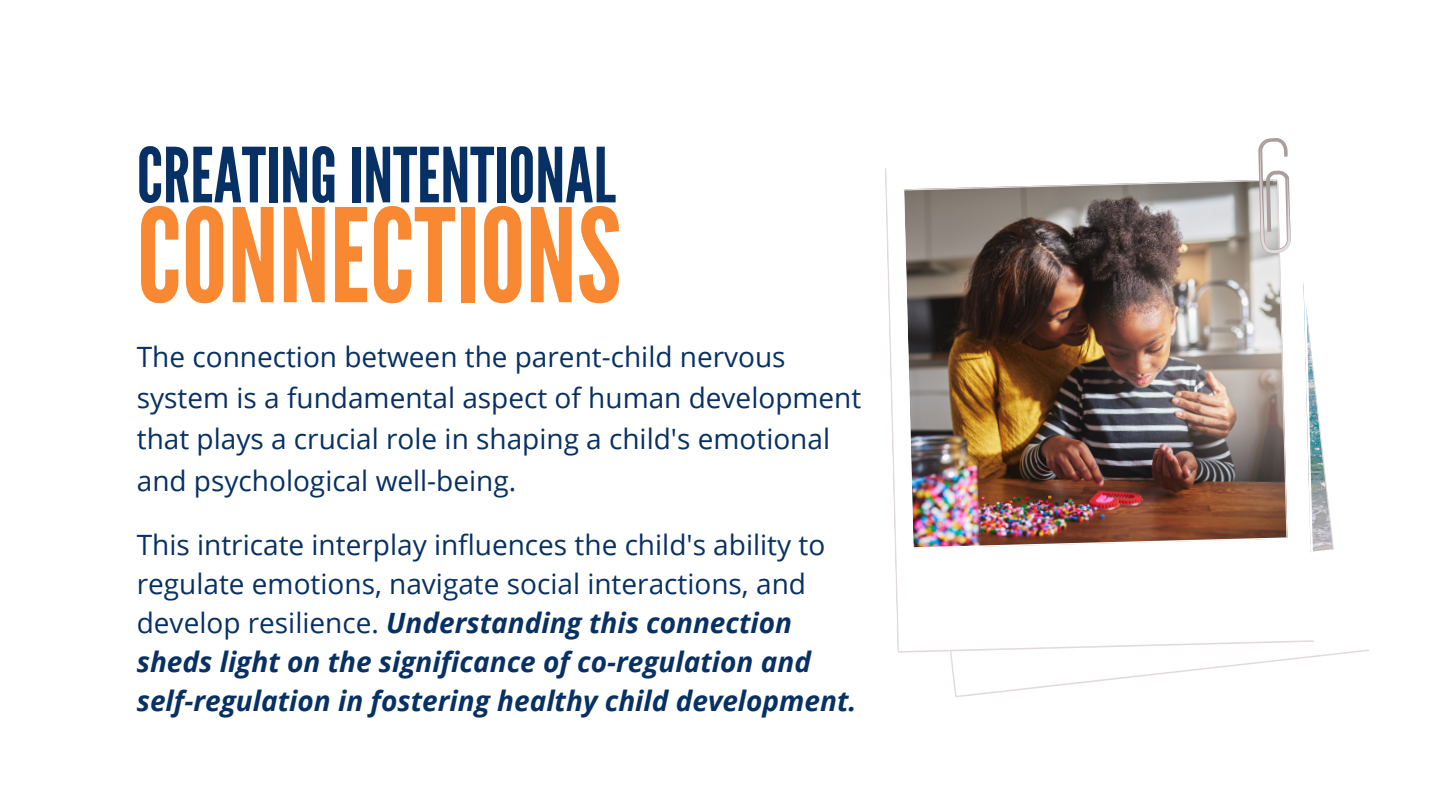
<style>
.page{position:relative;width:1440px;height:810px;background:#fff}
.page>*{position:absolute;margin:0;border:0;box-sizing:border-box;transform-origin:0 0}
.t1{font:129.6px "League Gothic";color:#f88932}
.t2{font:75.8px "League Gothic";color:#073064}
.t3{font:italic 700 28px/39px "Open Sans";color:#073064}
.t4{font:28px/41.2px "Open Sans";color:#073064}
.s1{font-weight:400;font-style:normal}
</style>
<div class="page">
<img style="left:885px;top:168px;width:485px;height:483px">
<svg style="left:1258px;top:138px;width:33px;height:115px"></svg>
<h2 class="t2" style="left:137px;top:132px;width:481px">CREATINGINTENTIONAL</h2>
<h1 class="t1" style="left:137px;top:181px;width:486px">CONNECTIONS</h1>
<p class="t4" style="left:137px;top:335px;width:726px">The connection between the parent-child nervous system is a fundamental aspect of human development that plays a crucial role in shaping a child's emotional and psychological well-being.</p>
<p class="t3" style="left:137px;top:524px;width:721px"><span class="s1">This intricate interplay influences the child's ability to regulate emotions, navigate social interactions, and develop resilience.</span> Understanding this connection sheds light on the significance of co-regulation and self-regulation in fostering healthy child development.</p>
</div>
